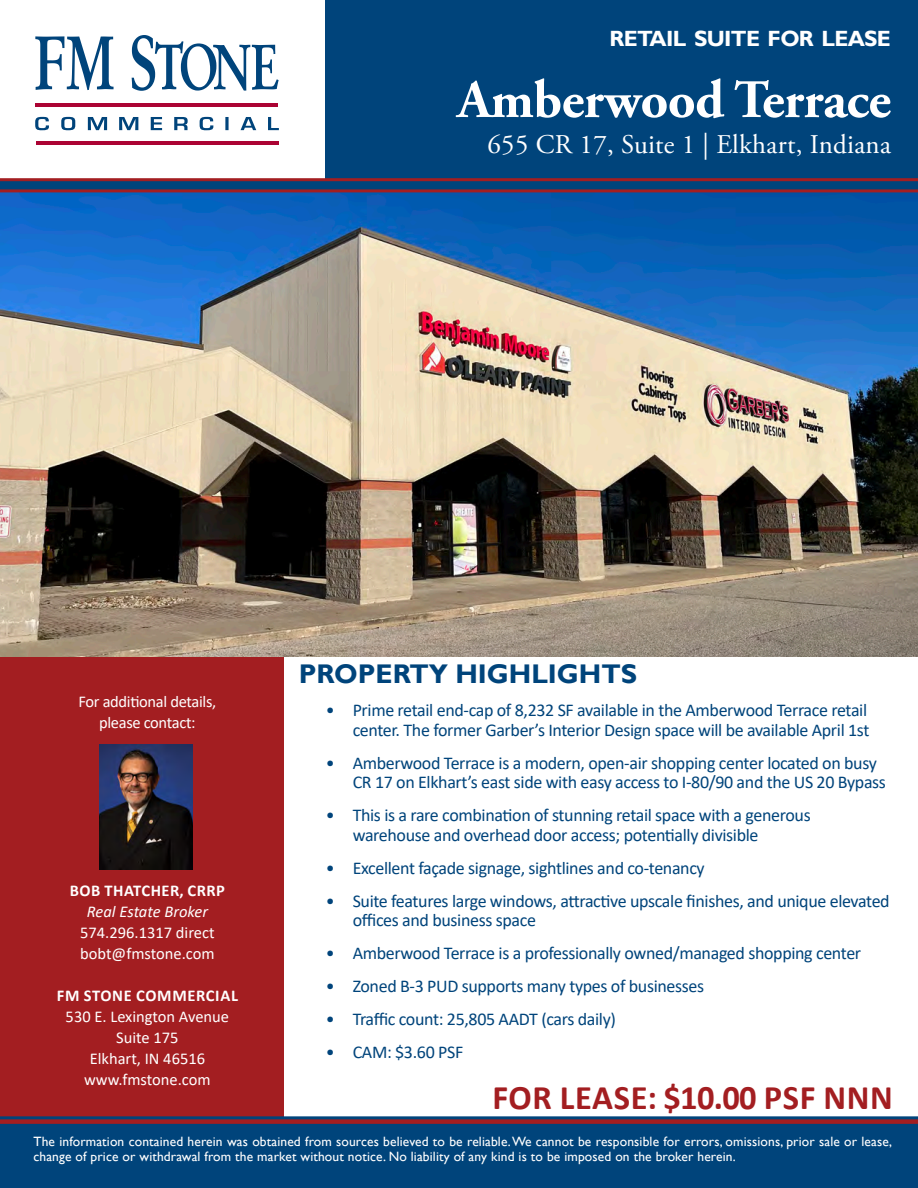
<style>
.page{position:relative;width:918px;height:1188px;background:#fff}
.page>*{position:absolute;margin:0;border:0;box-sizing:border-box;transform-origin:0 0}
.t1{font:700 54px "Adobe Garamond Pro";letter-spacing:-.01em;color:#fff}
.t2{font:700 34.5px "Calibri";letter-spacing:.02em;color:#a31e21}
.t3{font:27px "Adobe Garamond Pro";letter-spacing:.01em;color:#fff}
.t4{font:700 27px "Gill Sans";color:#00447b}
.t5{font:700 22.05px "Gill Sans";letter-spacing:-.03em;color:#fff}
.t6{font:18px/19.5px "Calibri";letter-spacing:-.02em;color:#00447b}
.t7{font:16.5px "Calibri";color:#fff}
.t8{font:16.5px "Calibri";letter-spacing:-.02em;color:#fff}
.t9{font:700 16.5px "Calibri";letter-spacing:.03em;color:#fff}
.t10{font:italic 16.5px "Calibri";color:#fff}
.t11{font:13.5px/15px "Gill Sans";letter-spacing:.01em;color:#fff}
</style>
<div class="page">
<div style="left:0;top:653px;width:283px;height:473px;background:#a31e21"></div>
<div style="left:325px;top:0;width:593px;height:179px;background:#00447b"></div>
<svg style="left:35px;top:36px;width:79px;height:54px"></svg>
<svg style="left:132px;top:35px;width:147px;height:56px"></svg>
<svg style="left:35px;top:117px;width:14px;height:13px"></svg>
<svg style="left:61px;top:117px;width:14px;height:13px"></svg>
<svg style="left:88px;top:117px;width:19px;height:13px"></svg>
<svg style="left:119px;top:117px;width:19px;height:13px"></svg>
<svg style="left:151px;top:117px;width:11px;height:13px"></svg>
<svg style="left:174px;top:117px;width:14px;height:13px"></svg>
<svg style="left:200px;top:117px;width:13px;height:13px"></svg>
<svg style="left:225px;top:117px;width:4px;height:13px"></svg>
<svg style="left:241px;top:117px;width:15px;height:13px"></svg>
<svg style="left:268px;top:117px;width:11px;height:13px"></svg>
<hr style="left:35px;top:103px;width:243px;height:4px;background:#ab0333">
<hr style="left:36px;top:141px;width:243px;height:4px;background:#ab0333">
<div style="left:0;top:1124px;width:918px;height:64px;background:#00447b"></div>
<img style="left:99px;top:745px;width:94px;height:125px">
<img style="left:0;top:192px;width:918px;height:465px">
<svg style="left:0;top:178px;width:918px;height:14px;background:#423557"></svg>
<svg style="left:0;top:1116px;width:918px;height:8px;background:#65334b"></svg>
<p class="t5" style="left:609px;top:26px;width:283px">RETAIL SUITE FOR LEASE</p>
<p class="t1" style="left:457px;top:68px;width:435px">Amberwood Terrace</p>
<p class="t3" style="left:488px;top:128px;width:405px">655 CR 17, Suite 1 | Elkhart, Indiana</p>
<p class="t8" style="left:79px;top:690px;width:139px">For additional details,</p>
<p class="t8" style="left:99px;top:711px;width:98px">please contact:</p>
<p class="t9" style="left:70px;top:879px;width:157px">BOB THATCHER, CRRP</p>
<p class="t10" style="left:87px;top:900px;width:123px">Real Estate Broker</p>
<p class="t7" style="left:80px;top:921px;width:136px">574.296.1317 direct</p>
<p class="t7" style="left:80px;top:942px;width:136px">bobt@fmstone.com</p>
<p class="t9" style="left:57px;top:984px;width:183px">FM STONE COMMERCIAL</p>
<p class="t7" style="left:66px;top:1005px;width:165px">530 E. Lexington Avenue</p>
<p class="t7" style="left:116px;top:1026px;width:64px">Suite 175</p>
<p class="t7" style="left:90px;top:1047px;width:117px">Elkhart, IN 46516</p>
<p class="t7" style="left:84px;top:1068px;width:128px">www.fmstone.com</p>
<p class="t4" style="left:299px;top:657px;width:340px">PROPERTY HIGHLIGHTS</p>
<p class="t6" style="left:326px;top:700px;width:545px;text-align:right">• Prime retail end-cap of 8,232 SF available in the Amberwood Terrace retail center. The former Garber’s Interior Design space will be available April 1st</p>
<p class="t6" style="left:353px;top:753px;width:535px;text-indent:-27px">• Amberwood Terrace is a modern, open-air shopping center located on busy<br>CR 17 on Elkhart’s east side with easy access to I-80/90 and the US 20 Bypass</p>
<p class="t6" style="left:353px;top:805px;width:460px;text-indent:-27px">• This is a rare combination of stunning retail space with a generous warehouse and overhead door access; potentially divisible</p>
<p class="t6" style="left:326px;top:858px;width:381px">• Excellent façade signage, sightlines and co-tenancy</p>
<p class="t6" style="left:353px;top:891px;width:539px;text-indent:-27px">• Suite features large windows, attractive upscale finishes, and unique elevated offices and business space</p>
<p class="t6" style="left:326px;top:943px;width:537px">• Amberwood Terrace is a professionally owned/managed shopping center</p>
<p class="t6" style="left:326px;top:976px;width:380px">• Zoned B-3 PUD supports many types of businesses</p>
<p class="t6" style="left:326px;top:1009px;width:292px">• Traffic count: 25,805 AADT (cars daily)</p>
<p class="t6" style="left:326px;top:1042px;width:139px">• CAM: $3.60 PSF</p>
<p class="t2" style="left:492px;top:1073px;width:402px">FOR LEASE: $10.00 PSF NNN</p>
<p class="t11" style="left:33px;top:1135px;width:860px">The information contained herein was obtained from sources believed to be reliable. We cannot be responsible for errors, omissions, prior sale or lease, change of price or withdrawal from the market without notice. No liability of any kind is to be imposed on the broker herein.</p>
</div>
